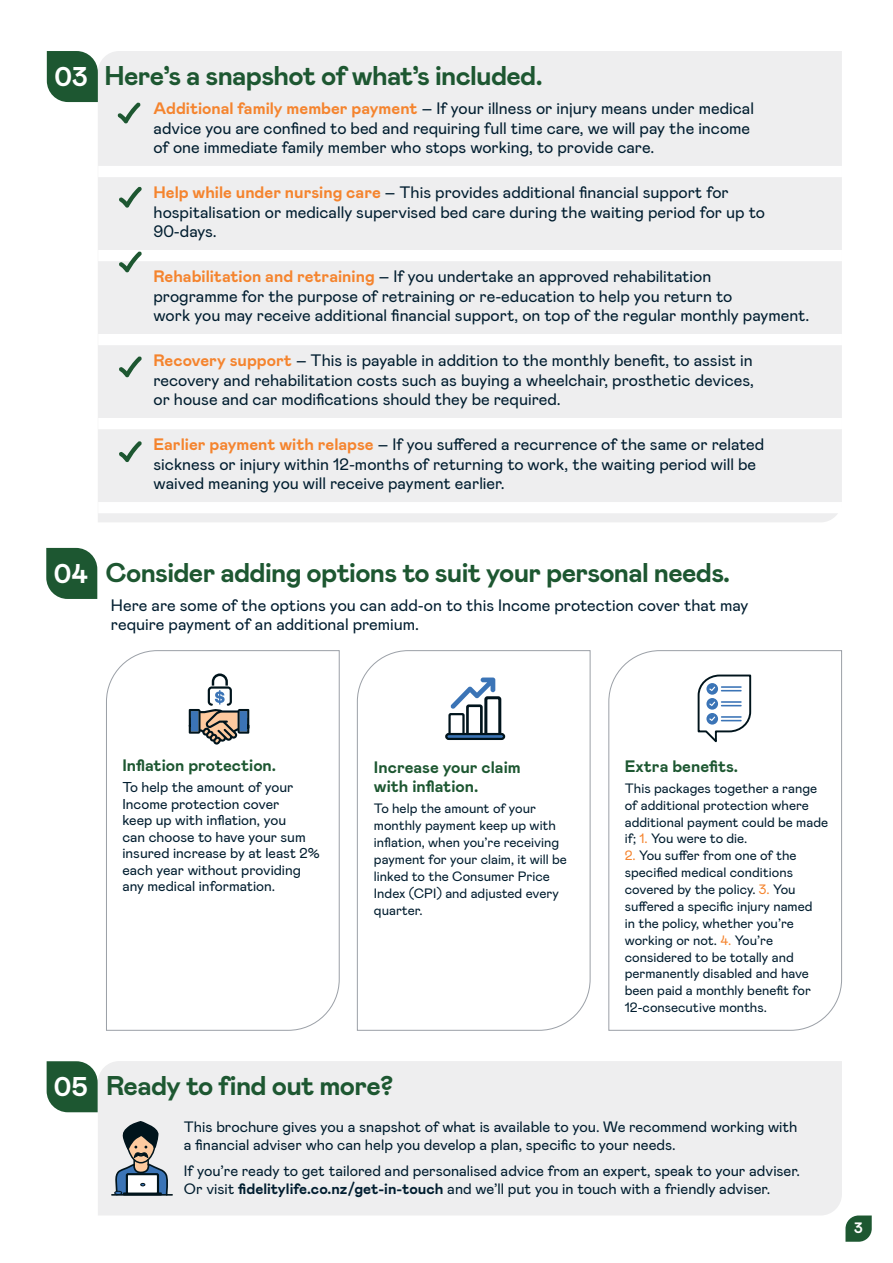
<style>
.page{position:relative;width:893px;height:1263px;background:#fff}
.page>*{position:absolute;margin:0;border:0;box-sizing:border-box;transform-origin:0 0}
.t1{font:700 27px "Mabry Pro";letter-spacing:-.025em;color:#1d5731}
.t2{font:700 27px "Mabry Pro";color:#fff}
.t3{font:16.5px/19.5px "Mabry Pro";color:#001d2f}
.t4{font:700 16.5px/19.5px "Mabry Pro";color:#1d5731}
.t5{font:15px/18px "Mabry Pro";color:#001d2f}
.t6{font:700 15px "Mabry Pro";color:#fff}
.t7{font:14.25px/16.5px "Mabry Pro";color:#001d2f}
.t8{font:13.5px/16.8px "Mabry Pro";color:#001d2f}
.s1{font-weight:700;color:#f5842e}
.s2{color:#f5842e}
.s3{color:#fff}
.s4{font-weight:700}
</style>
<div class="page">
<div style="left:98px;top:51px;width:744px;height:471px;background:#eeeeef"></div>
<div style="left:98px;top:1061px;width:744px;height:154px;background:#eeeeef"></div>
<svg style="left:845px;top:1215px;width:27px;height:27px"></svg>
<svg style="left:106px;top:650px;width:234px;height:381px"></svg>
<svg style="left:357px;top:650px;width:234px;height:381px"></svg>
<svg style="left:608px;top:650px;width:234px;height:381px"></svg>
<svg style="left:47px;top:1061px;width:51px;height:51px"></svg>
<div style="left:98px;top:166px;width:744px;height:11px;background:#fff"></div>
<div style="left:98px;top:250px;width:744px;height:11px;background:#fff"></div>
<div style="left:98px;top:334px;width:744px;height:11px;background:#fff"></div>
<div style="left:98px;top:418px;width:744px;height:11px;background:#fff"></div>
<div style="left:98px;top:502px;width:744px;height:11px;background:#fff"></div>
<svg style="left:47px;top:51px;width:51px;height:51px"></svg>
<svg style="left:46px;top:548px;width:51px;height:51px"></svg>
<svg style="left:117px;top:102px;width:24px;height:21px"></svg>
<svg style="left:119px;top:187px;width:23px;height:21px"></svg>
<svg style="left:119px;top:251px;width:23px;height:21px"></svg>
<svg style="left:119px;top:356px;width:23px;height:21px"></svg>
<svg style="left:119px;top:441px;width:23px;height:21px"></svg>
<hr style="left:112px;top:1194px;width:60px;height:1px;background:#00141c">
<svg style="left:114px;top:1120px;width:54px;height:76px"></svg>
<h1 class="t2" style="left:55px;top:57px;width:35px">03</h1>
<h1 class="t1" style="left:105px;top:57px;width:440px">Here’s a snapshot of what’s included.</h1>
<p class="t3" style="left:153px;top:98px;width:602px"><span class="s1">Additional family member payment</span> – If your illness or injury means under medical advice you are confined to bed and requiring full time care, we will pay the income of one immediate family member who stops working, to provide care.</p>
<p class="t3" style="left:153px;top:182px;width:613px"><span class="s1">Help while under nursing care</span> – This provides additional financial support for hospitalisation or medically supervised bed care during the waiting period for up to<br>90-days.</p>
<p class="t3" style="left:153px;top:266px;width:657px"><span class="s1">Rehabilitation and retraining</span> – If you undertake an approved rehabilitation<br>programme for the purpose of retraining or re-education to help you return to<br>work you may receive additional financial support, on top of the regular monthly payment.</p>
<p class="t3" style="left:153px;top:350px;width:602px;text-align:justify"><span class="s1">Recovery support</span> – This is payable in addition to the monthly benefit, to assist in recovery and rehabilitation costs such as buying a wheelchair, prosthetic devices, or house and car modifications should they be required.</p>
<p class="t3" style="left:153px;top:434px;width:612px"><span class="s1">Earlier payment with relapse</span> – If you suffered a recurrence of the same or related sickness or injury within 12-months of returning to work, the waiting period will be waived meaning you will receive payment earlier.</p>
<h1 class="t2" style="left:54px;top:554px;width:35px">04</h1>
<h1 class="t1" style="left:105px;top:553px;width:626px">Consider adding options to suit your personal needs.</h1>
<p class="t3" style="left:111px;top:594px;width:639px">Here are some of the options you can add-on to this Income protection cover that may require payment of an additional premium.</p>
<p class="t4" style="left:122px;top:755px;width:155px">Inflation protection.</p>
<p class="t7" style="left:122px;top:778px;width:199px">To help the amount of your<br>Income protection cover<br>keep up with inflation, you<br>can choose to have your sum insured increase by at least 2% each year without providing any medical information.</p>
<p class="t4" style="left:374px;top:757px;width:148px">Increase your claim with inflation.</p>
<p class="t8" style="left:374px;top:800px;width:194px">To help the amount of your monthly payment keep up with inflation, when you’re receiving payment for your claim, it will be linked to the Consumer Price<br>Index (CPI) and adjusted every quarter.</p>
<p class="t4" style="left:625px;top:755px;width:115px">Extra benefits.</p>
<p class="t8" style="left:625px;top:779px;width:205px">This packages together a range of additional protection where additional payment could be made if; <span class="s2">1.</span> You were to die.</p>
<p class="t8" style="left:625px;top:846px;width:189px"><span class="s2">2.</span> You suffer from one of the specified medical conditions covered by the policy. <span class="s2">3.</span> You suffered a specific injury named in the policy, whether you’re working or not. <span class="s2">4.</span> You’re considered to be totally and permanently disabled and have been paid a monthly benefit for<br>12-consecutive months.</p>
<h1 class="t1" style="left:54px;top:1067px;width:341px"><span class="s3">05</span> Ready to find out more?</h1>
<p class="t5" style="left:184px;top:1117px;width:615px">This brochure gives you a snapshot of what is available to you. We recommend working with a financial adviser who can help you develop a plan, specific to your needs.</p>
<p class="t5" style="left:184px;top:1161px;width:618px">If you’re ready to get tailored and personalised advice from an expert, speak to your adviser.<br>Or visit <span class="s4">fidelitylife.co.nz/get-in-touch</span> and we’ll put you in touch with a friendly adviser.</p>
<p class="t6" style="left:854px;top:1217px;width:10px">3</p>
</div>
